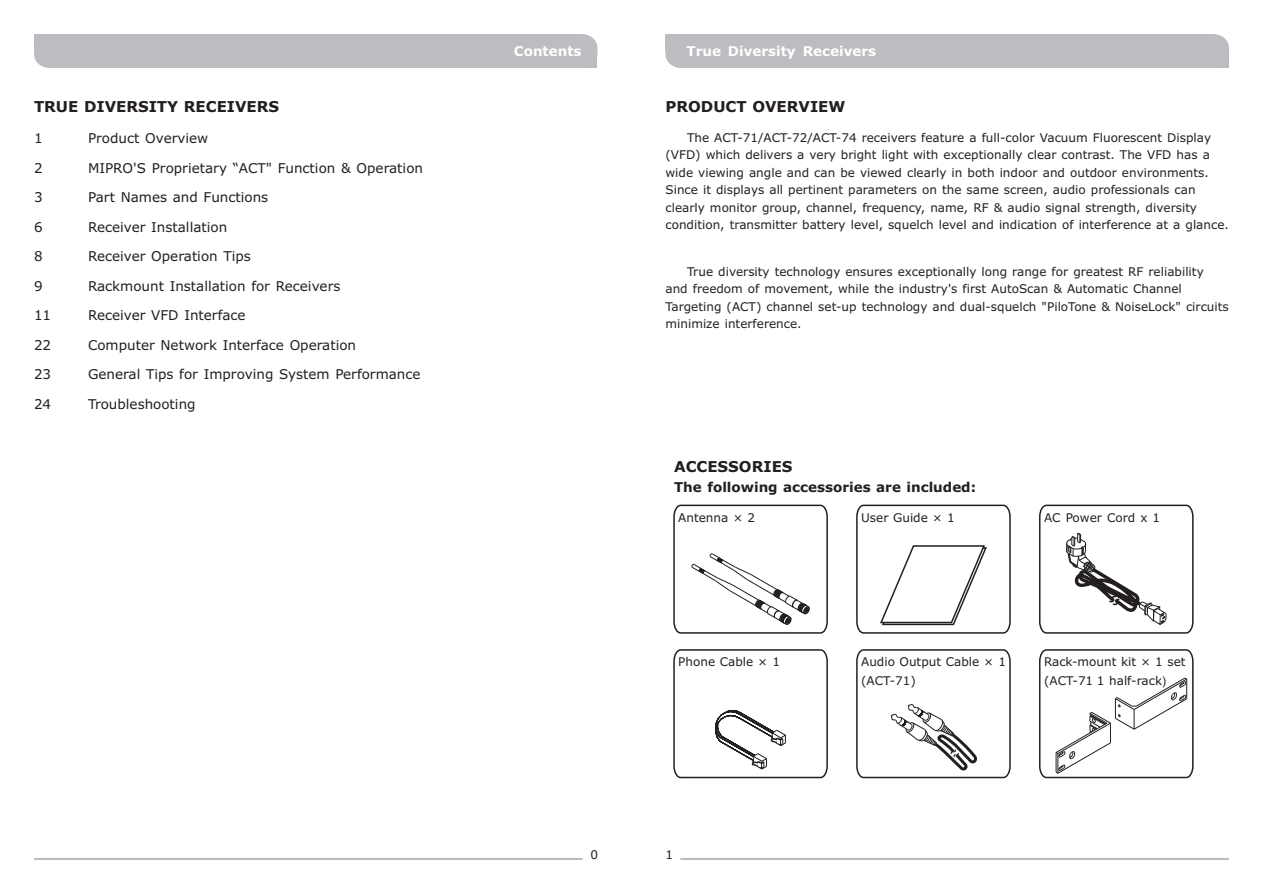
<style>
.page{position:relative;width:1263px;height:893px;background:#fff}
.page>*{position:absolute;margin:0;border:0;box-sizing:border-box;transform-origin:0 0}
.t1{font:700 15px "Verdana";color:#231f20}
.t2{font:13.5px/29.5px "Verdana";color:#231f20}
.t3{font:700 13.5px "Verdana";color:#231f20}
.t4{font:700 13.5px "Verdana";color:#fff}
.t5{font:12px/17.5px "Verdana";color:#231f20}
.s1{font-family:"Arial"}
</style>
<div class="page">
<div style="left:665px;top:34px;width:564px;height:34px;background:#bcbdc0"></div>
<div style="left:665px;top:34px;width:273px;height:17px;background:#bcbdc0"></div>
<div style="left:938px;top:51px;width:291px;height:17px;background:#bcbdc0"></div>
<div style="left:34px;top:34px;width:563px;height:34px;background:#bcbdc0"></div>
<div style="left:34px;top:34px;width:272px;height:17px;background:#bcbdc0"></div>
<div style="left:306px;top:51px;width:291px;height:17px;background:#bcbdc0"></div>
<hr style="left:34px;top:858px;width:549px;height:2px;background:#bcbdc0">
<hr style="left:680px;top:858px;width:549px;height:2px;background:#bcbdc0">
<svg style="left:856px;top:504px;width:155px;height:130px"></svg>
<svg style="left:1039px;top:504px;width:155px;height:130px"></svg>
<svg style="left:673px;top:649px;width:155px;height:130px"></svg>
<svg style="left:856px;top:649px;width:155px;height:130px"></svg>
<svg style="left:1039px;top:649px;width:155px;height:130px"></svg>
<svg style="left:673px;top:504px;width:155px;height:130px"></svg>
<p class="t4" style="left:514px;top:46px;width:69px">Contents</p>
<p class="t4" style="left:686px;top:46px;width:191px">True Diversity Receivers</p>
<p class="t1" style="left:34px;top:101px;width:247px">TRUE DIVERSITY RECEIVERS</p>
<p class="t1" style="left:665px;top:101px;width:181px">PRODUCT OVERVIEW</p>
<p class="t2" style="left:34px;top:125px;width:10px">1</p>
<p class="t5" style="left:665px;top:129px;width:565px;text-indent:22px">The ACT-71/ACT-72/ACT-74 receivers feature a full-color Vacuum Fluorescent Display (VFD) which delivers a very bright light with exceptionally clear contrast. The VFD has a wide viewing angle and can be viewed clearly in both indoor and outdoor environments.<br>Since it displays all pertinent parameters on the same screen, audio professionals can clearly monitor group, channel, frequency, name, RF &amp; audio signal strength, diversity condition, transmitter battery level, squelch level and indication of interference at a glance.</p>
<p class="t5" style="left:665px;top:264px;width:565px;text-indent:22px">True diversity technology ensures exceptionally long range for greatest RF reliability and freedom of movement, while the industry's first AutoScan &amp; Automatic Channel Targeting (ACT) channel set-up technology and dual-squelch "PiloTone &amp; NoiseLock" circuits minimize interference.</p>
<p class="t2" style="left:88px;top:125px;width:122px">Product Overview</p>
<p class="t2" style="left:34px;top:154px;width:10px">2</p>
<p class="t2" style="left:88px;top:154px;width:337px">MIPRO'S Proprietary “ACT" Function &amp; Operation Part Names and Functions<br>Receiver Installation<br>Receiver Operation Tips<br>Rackmount Installation for Receivers<br>Receiver VFD Interface<br>Computer Network Interface Operation<br>General Tips for Improving System Performance</p>
<p class="t2" style="left:34px;top:390px;width:19px">24</p>
<p class="t2" style="left:88px;top:390px;width:109px">Troubleshooting</p>
<p class="t2" style="left:34px;top:184px;width:19px">3<br>6<br>8<br>9<br>11<br>22<br>23</p>
<p class="t1" style="left:674px;top:460px;width:120px">ACCESSORIES</p>
<p class="t3" style="left:674px;top:481px;width:304px">The following accessories are included:</p>
<p class="t5" style="left:678px;top:510px;width:78px">Antenna × 2</p>
<p class="t5" style="left:861px;top:510px;width:95px">User Guide × 1</p>
<p class="t5" style="left:1044px;top:510px;width:118px">AC Power Cord x 1</p>
<p class="t5" style="left:678px;top:654px;width:103px">Phone Cable × 1</p>
<p class="t5" style="left:591px;top:847px;width:9px">0</p>
<p class="t5" style="left:665px;top:847px;width:9px">1</p>
<p class="t5" style="left:861px;top:653px;width:146px;line-height:18.9px">Audio Output Cable × 1 (ACT-71)</p>
<p class="t5" style="left:1044px;top:653px;width:143px;line-height:18.9px">Rack-mount kit × 1 set (ACT-71 1 half-rack<span class="s1">)</span></p>
</div>
